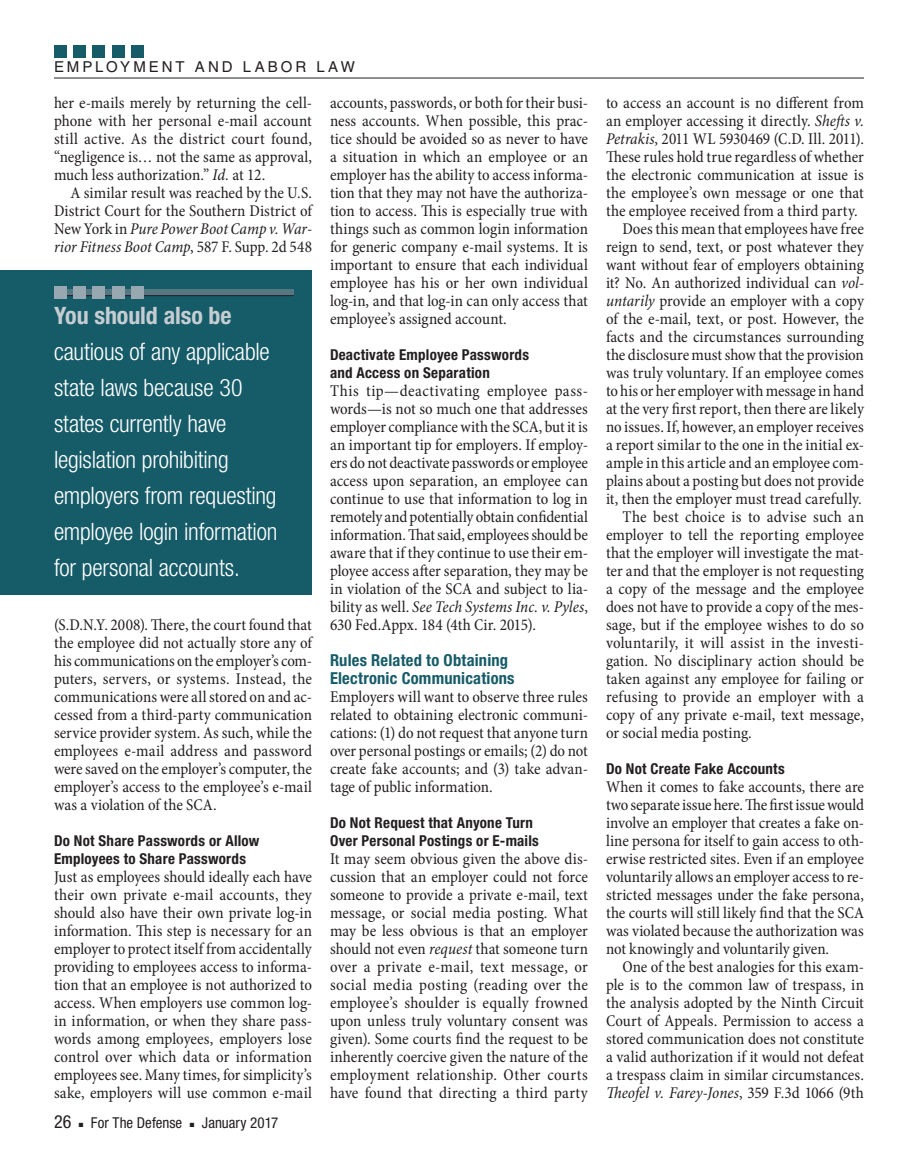
<style>
.page{position:relative;width:918px;height:1175px;background:#fff}
.page>*{position:absolute;margin:0;border:0;box-sizing:border-box;transform-origin:0 0}
.pullout_LH_block{font:300 condensed 24px/36px "Helvetica Neue";letter-spacing:-.01em;color:#fff}
.folio_left{font:condensed 18px "Helvetica Neue";color:#231f20}
.body_no_ind{font:condensed 16.5px/18px "Minion Pro";color:#231f20;text-align:justify}
.body_para_ind_tighte{font:condensed 16.5px/18px "Minion Pro";color:#231f20;text-align:justify}
.body_para_ind{font:condensed 16.5px/18px "Minion Pro";color:#231f20;text-align:justify}
.body_no_ind_tighter{font:condensed 16.5px/18px "Minion Pro";letter-spacing:-.005em;color:#231f20;text-align:justify}
.body_no_ind_tightest{font:condensed 16.5px/18px "Minion Pro";letter-spacing:-.01em;color:#231f20;text-align:justify}
.subhead_1{font:700 condensed 16.5px/18px "Helvetica Neue";letter-spacing:.01em;color:#155b68}
.subhead_2{font:700 condensed 15px/18px "Helvetica Neue";letter-spacing:.015em;color:#231f20}
.folio_left-2{font:condensed 15px "Helvetica Neue";letter-spacing:.005em;color:#231f20}
.t1{font:15px "Helvetica";letter-spacing:.2em;color:#231f20}
.s1{font-style:italic}
.s2{font-weight:700;color:#c6cdd2}
</style>
<div class="page">
<hr style="left:54px;top:78px;width:810px;height:1px;background:#231f20">
<div style="left:54px;top:45px;width:12px;height:12px;background:#155b68"></div>
<div style="left:73px;top:45px;width:13px;height:12px;background:#155b68"></div>
<div style="left:93px;top:45px;width:12px;height:12px;background:#155b68"></div>
<div style="left:112px;top:45px;width:13px;height:12px;background:#155b68"></div>
<div style="left:132px;top:45px;width:12px;height:12px;background:#155b68"></div>
<div style="left:0;top:270px;width:312px;height:324px;background:#155b68"></div>
<div style="left:54px;top:290px;width:240px;height:6px;background:#547782"></div>
<hr style="left:54px;top:295px;width:240px;height:1px;background:#231f20">
<div style="left:54px;top:286px;width:12px;height:13px;background:#97a8b0"></div>
<div style="left:73px;top:286px;width:13px;height:13px;background:#97a8b0"></div>
<div style="left:93px;top:286px;width:12px;height:13px;background:#97a8b0"></div>
<div style="left:112px;top:286px;width:13px;height:13px;background:#97a8b0"></div>
<div style="left:132px;top:286px;width:12px;height:13px;background:#97a8b0"></div>
<p class="t1" style="left:54px;top:58px;width:302px">EMPLOYMENT AND LABOR LAW</p>
<p class="body_para_ind" style="left:54px;top:94px;width:260px">her e-mails merely by returning the cell&shy;phone with her personal e-mail account still active. As the district court found, “negligence is… not the same as approval, much less authorization.” <span class="s1">Id.</span> at 12.</p>
<p class="body_para_ind_tighte" style="left:54px;top:184px;width:260px;text-indent:16px">A similar result was reached by the U.S.<br>District Court for the Southern District of New York in <span class="s1">Pure Power Boot Camp v. War&shy;rior Fitness Boot Camp</span>, 587 F. Supp. 2d 548</p>
<p class="body_no_ind" style="left:330px;top:94px;width:260px">accounts, passwords, or both for their busi&shy;ness accounts. When possible, this prac&shy;tice should be avoided so as never to have a situation in which an employee or an employer has the ability to access informa&shy;tion that they may not have the authoriza&shy;tion to access. This is especially true with things such as common login information for generic company e-mail systems. It is important to ensure that each individual employee has his or her own individual log-in, and that log-in can only access that employee’s assigned account.</p>
<p class="subhead_2" style="left:330px;top:345px;width:201px">Deactivate Employee Passwords and Access on Separation</p>
<p class="body_no_ind_tighter" style="left:330px;top:382px;width:260px">This tip—deactivating employee pass&shy;words—is not so much one that addresses employer compliance with the SCA, but it is an important tip for employers. If employ&shy;ers do not deactivate passwords or employee access upon separation, an employee can continue to use that information to log in remotely and potentially obtain confidential information. That said, employees should be aware that if they continue to use their em&shy;ployee access after separation, they may be in violation of the SCA and subject to lia&shy;bility as well. <span class="s1">See Tech Systems Inc. v. Pyles</span>, 630 Fed.Appx. 184 (4th Cir. 2015).</p>
<p class="subhead_1" style="left:330px;top:651px;width:186px">Rules Related to Obtaining<br>Electronic Communications</p>
<p class="body_no_ind" style="left:330px;top:688px;width:260px">Employers will want to observe three rules related to obtaining electronic communi&shy;cations: (1) do not request that anyone turn over personal postings or emails; (2) do not create fake accounts; and (3) take advan&shy;tage of public information.</p>
<p class="subhead_2" style="left:330px;top:813px;width:210px">Do Not Request that Anyone Turn<br>Over Personal Postings or E-mails</p>
<p class="body_no_ind" style="left:330px;top:850px;width:260px">It may seem obvious given the above dis&shy;cussion that an employer could not force someone to provide a private e-mail, text message, or social media posting. What may be less obvious is that an employer should not even <span class="s1">request</span> that someone turn over a private e-mail, text message, or social media posting (reading over the employee’s shoulder is equally frowned upon unless truly voluntary consent was given). Some courts find the request to be inherently coercive given the nature of the employment relationship. Other courts have found that directing a third party</p>
<p class="pullout_LH_block" style="left:54px;top:297px;width:225px"><span class="s2">You should also be </span>cautious of any applicable state laws because 30 states currently have legislation prohibiting employers from requesting employee login information for personal accounts.</p>
<p class="body_para_ind_tighte" style="left:54px;top:616px;width:260px">(S.D.N.Y. 2008). There, the court found that the employee did not actually store any of his communications on the employer’s com&shy;puters, servers, or systems. Instead, the communications were all stored on and ac&shy;cessed from a third-party communication service provider system. As such, while the employees e-mail address and password were saved on the employer’s computer, the employer’s access to the employee’s e-mail was a violation of the SCA.</p>
<p class="subhead_2" style="left:54px;top:831px;width:207px">Do Not Share Passwords or Allow<br>Employees to Share Passwords</p>
<p class="body_no_ind" style="left:54px;top:868px;width:260px">Just as employees should ideally each have their own private e-mail accounts, they should also have their own private log-in information. This step is necessary for an employer to protect itself from accidentally providing to employees access to informa&shy;tion that an employee is not authorized to access. When employers use common log&shy;in information, or when they share pass&shy;words among employees, employers lose control over which data or information employees see. Many times, for simplicity’s sake, employers will use common e-mail</p>
<p class="folio_left" style="left:54px;top:1111px;width:19px">26</p>
<p class="folio_left-2" style="left:79px;top:1114px;width:105px">■ For The Defense</p>
<p class="folio_left-2" style="left:190px;top:1114px;width:90px">■ January 2017</p>
<p class="body_no_ind" style="left:606px;top:94px;width:260px">to access an account is no different from an employer accessing it directly. <span class="s1">Shefts v.<br>Petrakis</span>, 2011 WL 5930469 (C.D. Ill. 2011).<br>These rules hold true regardless of whether the electronic communication at issue is the employee’s own message or one that the employee received from a third party.</p>
<p class="body_para_ind_tighte" style="left:606px;top:220px;width:260px;text-indent:16px">Does this mean that employees have free reign to send, text, or post whatever they want without fear of employers obtaining it? No. An authorized individual can <span class="s1">vol&shy;untarily</span> provide an employer with a copy of the e-mail, text, or post. However, the facts and the circumstances surrounding the disclosure must show that the provision was truly voluntary. If an employee comes to his or her employer with message in hand at the very first report, then there are likely no issues. If, however, an employer receives a report similar to the one in the initial ex&shy;ample in this article and an employee com&shy;plains about a posting but does not provide it, then the employer must tread carefully.</p>
<p class="body_para_ind" style="left:606px;top:508px;width:260px;text-indent:16px">The best choice is to advise such an employer to tell the reporting employee that the employer will investigate the mat&shy;ter and that the employer is not requesting a copy of the message and the employee does not have to provide a copy of the mes&shy;sage, but if the employee wishes to do so voluntarily, it will assist in the investi&shy;gation. No disciplinary action should be taken against any employee for failing or refusing to provide an employer with a copy of any private e-mail, text message, or social media posting.</p>
<p class="subhead_2" style="left:606px;top:759px;width:180px">Do Not Create Fake Accounts</p>
<p class="body_no_ind_tightest" style="left:606px;top:778px;width:260px">When it comes to fake accounts, there are two separate issue here. The first issue would involve an employer that creates a fake on&shy;line persona for itself to gain access to oth&shy;erwise restricted sites. Even if an employee voluntarily allows an employer access to re&shy;stricted messages under the fake persona, the courts will still likely find that the SCA was violated because the authorization was not knowingly and voluntarily given.</p>
<p class="body_para_ind" style="left:606px;top:958px;width:260px;text-indent:16px">One of the best analogies for this exam&shy;ple is to the common law of trespass, in the analysis adopted by the Ninth Circuit Court of Appeals. Permission to access a stored communication does not constitute a valid authorization if it would not defeat a trespass claim in similar circumstances.<br><span class="s1">Theofel v. Farey-Jones</span>, 359 F.3d 1066 (9th</p>
</div>
